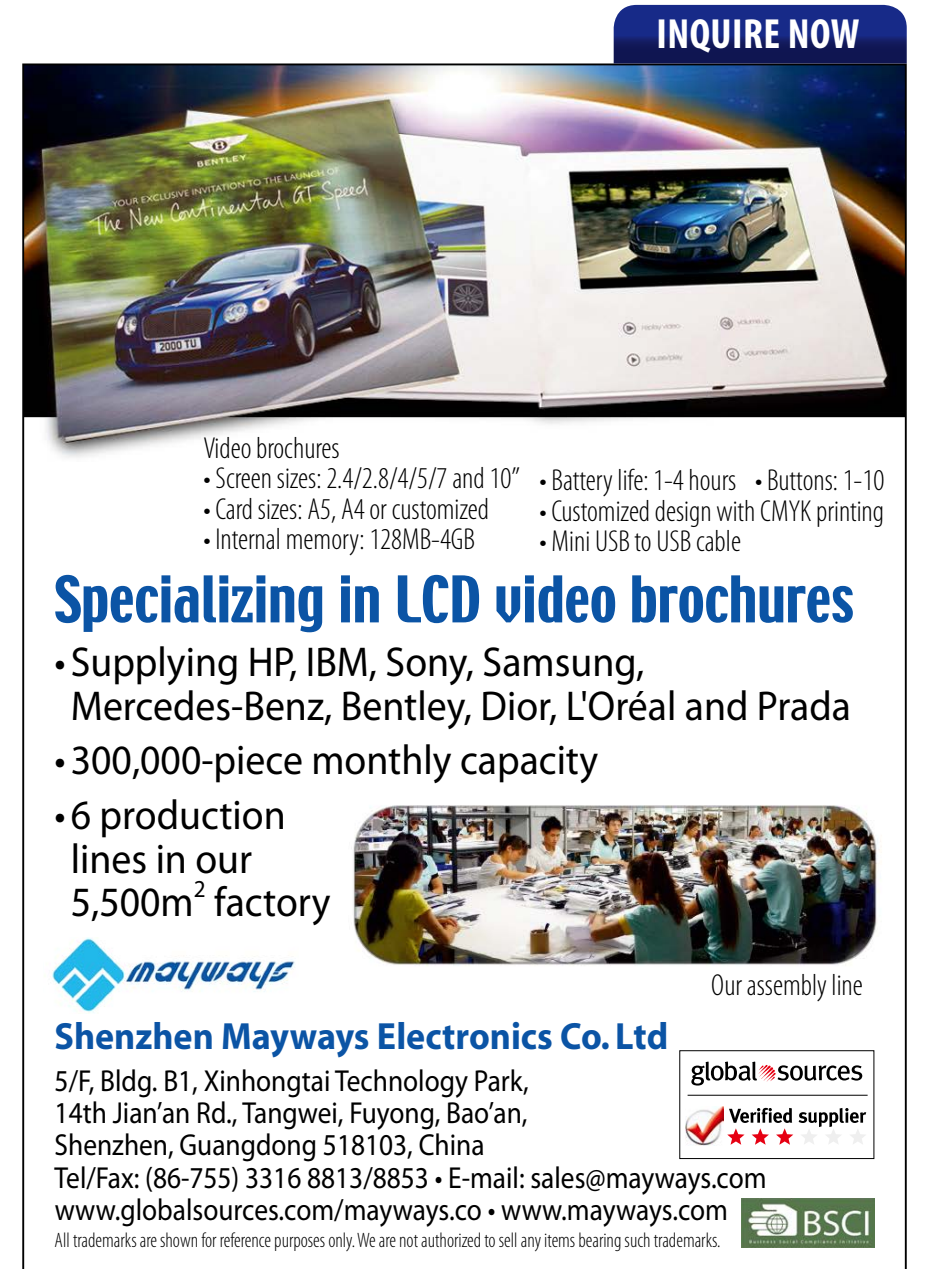
<style>
.page{position:relative;width:930px;height:1270px;background:#fff}
.page>*{position:absolute;margin:0;border:0;box-sizing:border-box;transform-origin:0 0}
.t1{font:57.2px "Techno";color:#0b54a5}
.t2{font:700 condensed 42.4px "Myriad Pro";letter-spacing:.01em;color:#fff}
.t3{font:42px/43.6px "Myriad Pro";color:#000;scale:.95 1}
.t4{font:700 38px "Myriad";color:#0b54a5;scale:.95 1}
.t5{font:30.4px/32.4px "Myriad Pro";color:#000;scale:.9 1}
.t6{font:300 condensed 30.4px "Myriad Pro";color:#000}
.t7{font:24.4px "Myriad Pro";color:#000;scale:.95 1}
.t8{font:300 condensed 20.8px "Myriad Pro";color:#000;scale:.96 1}
</style>
<div class="page">
<img style="left:25px;top:66px;width:879px;height:1182px">
<img style="left:44px;top:937px;width:254px;height:76px">
<div style="left:680px;top:1051px;width:194px;height:107px;background:#fff"></div>
<div style="left:679px;top:1050px;width:195px;height:109px;border:1px solid #000"></div>
<svg style="left:691px;top:1061px;width:171px;height:24px"></svg>
<svg style="left:727px;top:1108px;width:139px;height:37px"></svg>
<img style="left:685px;top:1107px;width:38px;height:39px">
<hr style="left:687px;top:1094px;width:180px;height:2px;background:#000">
<img style="left:741px;top:1199px;width:133px;height:48px">
<svg style="left:614px;top:5px;width:293px;height:58px;background:#172474"></svg>
<h2 class="t2" style="left:656px;top:8px;width:204px">INQUIRE NOW</h2>
<p class="t6" style="left:203px;top:430px;width:138px">Video brochures</p>
<p class="t6" style="left:203px;top:460px;width:318px">• Screen sizes: 2.4/2.8/4/5/7 and 10”</p>
<p class="t6" style="left:203px;top:491px;width:287px">• Card sizes: A5, A4 or customized</p>
<p class="t6" style="left:203px;top:521px;width:273px">• Internal memory: 128MB-4GB</p>
<p class="t6" style="left:539px;top:462px;width:346px">• Battery life: 1-4 hours • Buttons: 1-10</p>
<p class="t6" style="left:539px;top:493px;width:346px">• Customized design with CMYK printing</p>
<p class="t6" style="left:539px;top:523px;width:203px">• Mini USB to USB cable</p>
<h1 class="t1" style="left:55px;top:560px;width:800px">Specializing in LCD video brochures</h1>
<h3 class="t3" style="left:71px;top:639px;width:823px;text-indent:-16px">• Supplying HP, IBM, Sony, Samsung,<br>Mercedes-Benz, Bentley, Dior, L'Oréal and Prada</h3>
<h3 class="t3" style="left:55px;top:738px;width:574px">• 300,000-piece monthly capacity</h3>
<h3 class="t3" style="left:71px;top:792px;width:228px;text-indent:-16px">• 6 production lines in our<br>5,500m</h3>
<p class="t7" style="left:194px;top:873px;width:14px">2</p>
<h3 class="t3" style="left:214px;top:880px;width:124px">factory</h3>
<p class="t4" style="left:55px;top:1016px;width:647px">Shenzhen Mayways Electronics Co. Ltd</p>
<p class="t6" style="left:711px;top:967px;width:153px">Our assembly line</p>
<p class="t5" style="left:55px;top:1064px;width:792px">5/F, Bldg. B1, Xinhongtai Technology Park,<br>14th Jian’an Rd., Tangwei, Fuyong, Bao’an,<br>Shenzhen, Guangdong 518103, China<br>Tel/Fax: (86-755) 3316 8813/8853 • E-mail: sales@mayways.com www.globalsources.com/mayways.co • www.mayways.com</p>
<p class="t8" style="left:55px;top:1228px;width:695px">All trademarks are shown for reference purposes only. We are not authorized to sell any items bearing such trademarks.</p>
</div>
